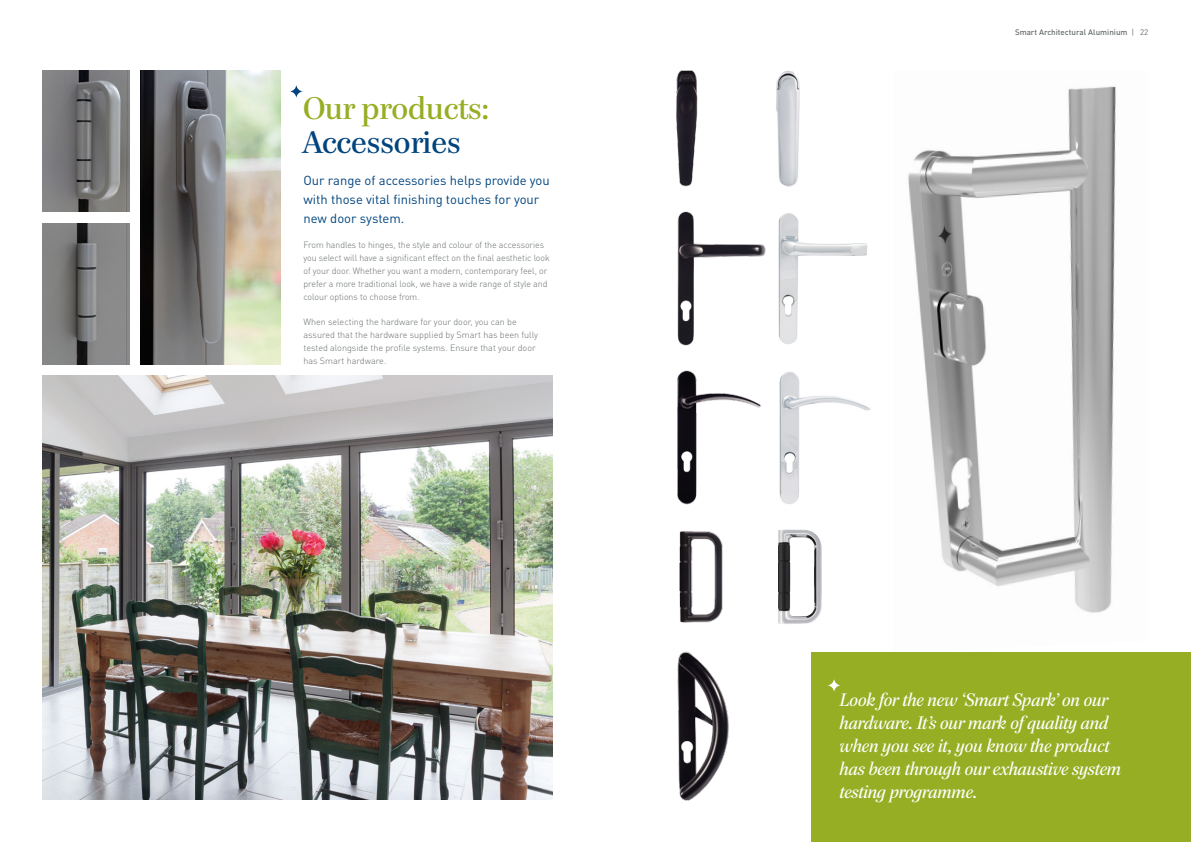
<style>
.page{position:relative;width:1191px;height:842px;background:#fff}
.page>*{position:absolute;margin:0;border:0;box-sizing:border-box;transform-origin:0 0}
.t1{font:31px "Paperback 48";color:#96ae23}
.t2{font:31px "Paperback 48";color:#00447e}
.t3{font:italic 18px/23px "Paperback 48";color:#fff}
.t4{font:13px/19px "DIN Pro";color:#00447e}
.t5{font:300 9px/13.1px "DIN Pro";letter-spacing:-.005em;color:#676c6e}
.t6{font:500 8px "DIN Pro";color:#676c6e}
.s1{font-weight:400}
</style>
<div class="page">
<img style="left:43px;top:376px;width:510px;height:423px">
<img style="left:893px;top:86px;width:255px;height:567px">
<img style="left:43px;top:71px;width:86px;height:141px">
<img style="left:43px;top:223px;width:86px;height:141px">
<img style="left:141px;top:71px;width:140px;height:293px">
<img style="left:679px;top:531px;width:44px;height:92px">
<img style="left:677px;top:370px;width:84px;height:135px">
<img style="left:676px;top:70px;width:22px;height:117px">
<img style="left:677px;top:211px;width:88px;height:135px">
<img style="left:677px;top:651px;width:52px;height:150px">
<svg style="left:289px;top:84px;width:14px;height:15px"></svg>
<img style="left:778px;top:213px;width:89px;height:131px">
<img style="left:776px;top:71px;width:24px;height:116px">
<img style="left:779px;top:371px;width:92px;height:133px">
<img style="left:778px;top:530px;width:43px;height:94px">
<div style="left:812px;top:653px;width:379px;height:189px;background:#96ae23"></div>
<svg style="left:827px;top:678px;width:14px;height:14px"></svg>
<h1 class="t1" style="left:303px;top:90px;width:187px">Our products:</h1>
<h1 class="t2" style="left:303px;top:124px;width:159px">Accessories</h1>
<h3 class="t4" style="left:303px;top:171px;width:248px">Our range of accessories helps provide you with those vital finishing touches for your new door system.</h3>
<p class="t5" style="left:303px;top:238px;width:248px">From handles to hinges, the style and colour of the accessories you select will have a significant effect on the final aesthetic look of your door. Whether you want a modern, contemporary feel, or prefer a more traditional look, we have a wide range of style and colour options to choose from.</p>
<p class="t5" style="left:303px;top:315px;width:236px">When selecting the hardware for your door, you can be assured that the hardware supplied by Smart has been fully tested alongside the profile systems. Ensure that your door has Smart hardware.</p>
<p class="t6" style="left:1015px;top:27px;width:135px">Smart Architectural Aluminium <span class="s1">| 22</span></p>
<h2 class="t3" style="left:840px;top:688px;width:283px">Look for the new ‘Smart Spark’ on our hardware. It’s our mark of quality and when you see it, you know the product has been through our exhaustive system testing programme.</h2>
</div>
